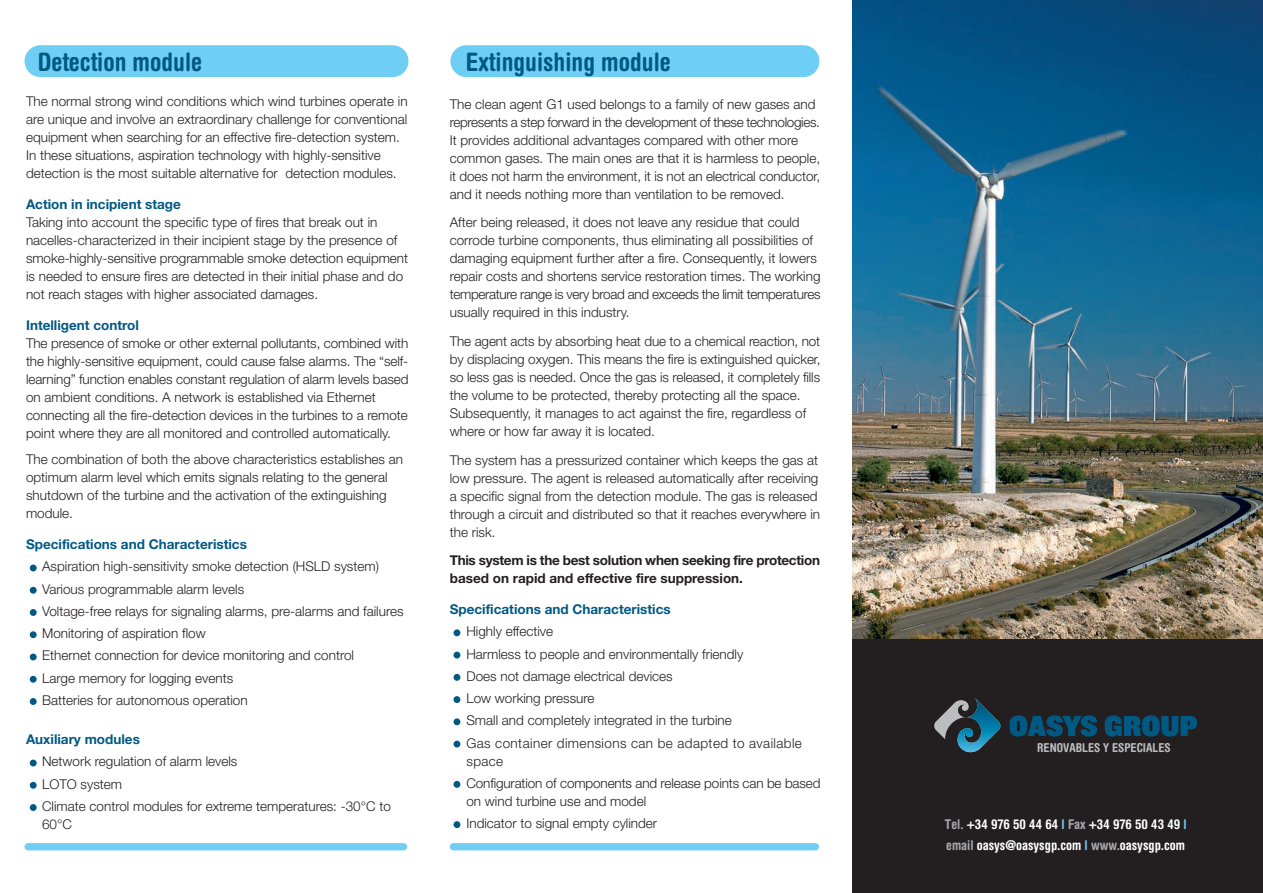
<style>
.page{position:relative;width:1263px;height:893px;background:#fff}
.page>*{position:absolute;margin:0;border:0;box-sizing:border-box;transform-origin:0 0}
.t1{font:700 condensed 25.5px "Helvetica Rounded";color:#005983}
.t2{font:300 13.5px/18px "Helvetica Neue";color:#231f20}
.t3{font:700 13.5px "Helvetica Neue";color:#005983}
.t4{font:700 13.5px/18px "Helvetica Neue";letter-spacing:-.02em;color:#231f20}
.t5{font:700 condensed 13.5px/20.4px "Helvetica Rounded";color:#fff}
.t6{font:700 condensed 12.3px "Helvetica Rounded";color:#bcbdc0}
.s1{color:#a8a9ad}
.s2{color:#6fcef4}
</style>
<div class="page">
<div style="left:453px;top:629px;width:7px;height:7px;background:#005983;border-radius:50%"></div>
<div style="left:453px;top:652px;width:7px;height:6px;background:#005983;border-radius:50%"></div>
<div style="left:453px;top:674px;width:7px;height:7px;background:#005983;border-radius:50%"></div>
<div style="left:453px;top:696px;width:7px;height:7px;background:#005983;border-radius:50%"></div>
<div style="left:453px;top:718px;width:7px;height:7px;background:#005983;border-radius:50%"></div>
<div style="left:453px;top:741px;width:7px;height:6px;background:#005983;border-radius:50%"></div>
<div style="left:453px;top:781px;width:7px;height:7px;background:#005983;border-radius:50%"></div>
<div style="left:453px;top:821px;width:7px;height:7px;background:#005983;border-radius:50%"></div>
<div style="left:30px;top:564px;width:7px;height:7px;background:#005983;border-radius:50%"></div>
<div style="left:30px;top:587px;width:7px;height:7px;background:#005983;border-radius:50%"></div>
<div style="left:30px;top:609px;width:7px;height:7px;background:#005983;border-radius:50%"></div>
<div style="left:30px;top:631px;width:7px;height:7px;background:#005983;border-radius:50%"></div>
<div style="left:30px;top:654px;width:7px;height:6px;background:#005983;border-radius:50%"></div>
<div style="left:30px;top:676px;width:7px;height:7px;background:#005983;border-radius:50%"></div>
<div style="left:30px;top:698px;width:7px;height:7px;background:#005983;border-radius:50%"></div>
<div style="left:30px;top:760px;width:7px;height:6px;background:#005983;border-radius:50%"></div>
<div style="left:30px;top:782px;width:7px;height:7px;background:#005983;border-radius:50%"></div>
<div style="left:30px;top:804px;width:7px;height:7px;background:#005983;border-radius:50%"></div>
<div style="left:25px;top:45px;width:383px;height:32px;background:#6fcef4;border-radius:16px"></div>
<div style="left:450px;top:45px;width:369px;height:32px;background:#6fcef4;border-radius:16px"></div>
<div style="left:450px;top:843px;width:369px;height:7px;background:#6fcef4;border-radius:4px"></div>
<img style="left:852px;top:0;width:411px;height:639px">
<div style="left:852px;top:639px;width:411px;height:254px;background:#231f20"></div>
<svg style="left:934px;top:701px;width:67px;height:52px"></svg>
<svg style="left:957px;top:698px;width:43px;height:10px"></svg>
<svg style="left:1010px;top:715px;width:87px;height:22px"></svg>
<svg style="left:1105px;top:715px;width:92px;height:22px"></svg>
<div style="left:25px;top:843px;width:382px;height:7px;background:#6fcef4;border-radius:4px"></div>
<h1 class="t1" style="left:38px;top:52px;width:166px">Detection module</h1>
<h1 class="t1" style="left:466px;top:52px;width:206px">Extinguishing module</h1>
<p class="t2" style="left:26px;top:94px;width:383px">The normal strong wind conditions which wind turbines operate in are unique and involve an extraordinary challenge for conventional equipment when searching for an effective fire-detection system.<br>In these situations, aspiration technology with highly-sensitive detection is the most suitable alternative for detection modules.</p>
<p class="t3" style="left:26px;top:199px;width:156px">Action in incipient stage</p>
<p class="t2" style="left:26px;top:215px;width:383px">Taking into account the specific type of fires that break out in nacelles-characterized in their incipient stage by the presence of smoke-highly-sensitive programmable smoke detection equipment is needed to ensure fires are detected in their initial phase and do not reach stages with higher associated damages.</p>
<p class="t3" style="left:26px;top:320px;width:114px">Intelligent control</p>
<p class="t2" style="left:26px;top:335px;width:384px">The presence of smoke or other external pollutants, combined with the highly-sensitive equipment, could cause false alarms. The “self&shy;learning” function enables constant regulation of alarm levels based on ambient conditions. A network is established via Ethernet connecting all the fire-detection devices in the turbines to a remote point where they are all monitored and controlled automatically.</p>
<p class="t2" style="left:26px;top:452px;width:379px">The combination of both the above characteristics establishes an optimum alarm level which emits signals relating to the general shutdown of the turbine and the activation of the extinguishing module.</p>
<p class="t3" style="left:26px;top:539px;width:222px">Specifications and Characteristics</p>
<p class="t2" style="left:42px;top:557px;width:363px;line-height:22.2px">Aspiration high-sensitivity smoke detection (HSLD system)<br>Various programmable alarm levels<br>Voltage-free relays for signaling alarms, pre-alarms and failures Monitoring of aspiration flow<br>Ethernet connection for device monitoring and control<br>Large memory for logging events<br>Batteries for autonomous operation</p>
<p class="t3" style="left:26px;top:735px;width:115px">Auxiliary modules</p>
<p class="t2" style="left:42px;top:752px;width:350px;line-height:22.2px">Network regulation of alarm levels<br>LOTO system<br>Climate control modules for extreme temperatures: -30°C to</p>
<p class="t2" style="left:42px;top:816px;width:31px">60°C</p>
<p class="t2" style="left:450px;top:96px;width:372px">The clean agent G1 used belongs to a family of new gases and represents a step forward in the development of these technologies.<br>It provides additional advantages compared with other more common gases. The main ones are that it is harmless to people, it does not harm the environment, it is not an electrical conductor, and it needs nothing more than ventilation to be removed.</p>
<p class="t2" style="left:450px;top:215px;width:372px">After being released, it does not leave any residue that could corrode turbine components, thus eliminating all possibilities of damaging equipment further after a fire. Consequently, it lowers repair costs and shortens service restoration times. The working temperature range is very broad and exceeds the limit temperatures usually required in this industry.</p>
<p class="t2" style="left:450px;top:333px;width:372px">The agent acts by absorbing heat due to a chemical reaction, not by displacing oxygen. This means the fire is extinguished quicker, so less gas is needed. Once the gas is released, it completely fills the volume to be protected, thereby protecting all the space.<br>Subsequently, it manages to act against the fire, regardless of where or how far away it is located.</p>
<p class="t2" style="left:450px;top:452px;width:372px">The system has a pressurized container which keeps the gas at low pressure. The agent is released automatically after receiving a specific signal from the detection module. The gas is released through a circuit and distributed so that it reaches everywhere in the risk.</p>
<p class="t4" style="left:450px;top:553px;width:372px">This system is the best solution when seeking fire protection based on rapid and effective fire suppression.</p>
<p class="t3" style="left:450px;top:604px;width:222px">Specifications and Characteristics</p>
<p class="t2" style="left:466px;top:622px;width:337px;line-height:22.2px">Highly effective<br>Harmless to people and environmentally friendly<br>Does not damage electrical devices<br>Low working pressure<br>Small and completely integrated in the turbine<br>Gas container dimensions can be adapted to available</p>
<p class="t2" style="left:466px;top:751px;width:356px;line-height:22.2px">space<br>Configuration of components and release points can be based</p>
<p class="t2" style="left:466px;top:791px;width:192px;line-height:22.2px">on wind turbine use and model<br>Indicator to signal empty cylinder</p>
<p class="t6" style="left:1037px;top:743px;width:135px">RENOVABLES Y ESPECIALES</p>
<p class="t5" style="left:944px;top:815px;width:244px"><span class="s1">Tel.</span> +34 976 50 44 64 <span class="s2">l</span> <span class="s1">Fax</span> +34 976 50 43 49 <span class="s2">l </span><span class="s1">email</span> oasys@oasysgp.com <span class="s2">l</span> <span class="s1">www.</span>oasysgp.com</p>
</div>
